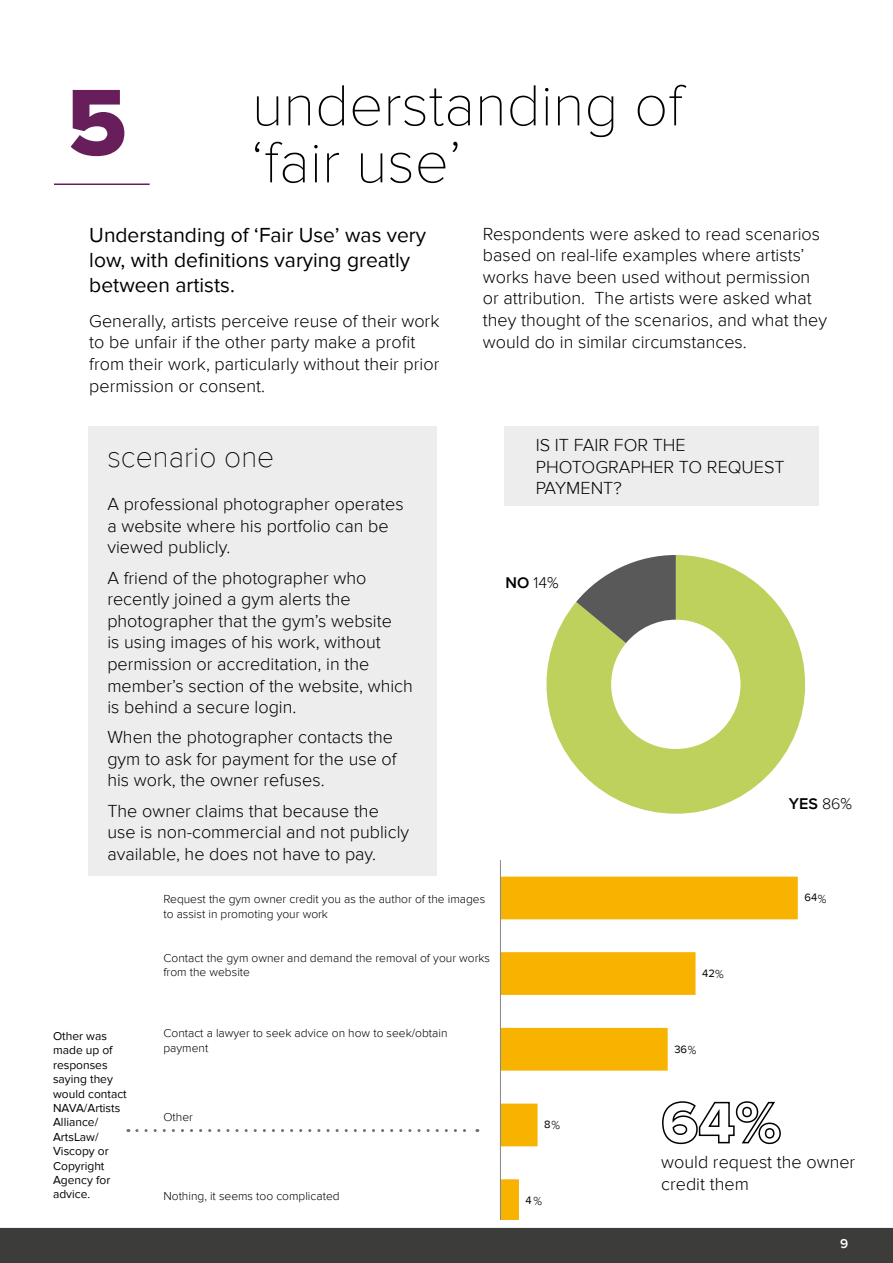
<style>
.page{position:relative;width:893px;height:1263px;background:#fff}
.page>*{position:absolute;margin:0;border:0;box-sizing:border-box;transform-origin:0 0}
.t1{font:97.5px "Proxima Nova Extrabld";color:#671e5b}
.t2{font:100 60px "Proxima Nova T";color:#000}
.t3{font:100 30px "Proxima Nova T";color:#000}
.t4{font:21px/25.2px "Proxima Nova";color:#000}
.t5{font:300 18px/21.6px "Proxima Nova";color:#000}
.t6{font:600 16.05px "Proxima Nova";color:#000}
.t7{font:300 16.05px "Proxima Nova";color:#000}
.t8{font:600 13.5px "Proxima Nova";color:#fff}
.t9{font:300 12px/14.4px "Proxima Nova";color:#000}
.t10{font:12px/14.4px "Proxima Nova";color:#000}
.t11{font:11.1px "Proxima Nova";letter-spacing:.005em;color:#000}
.s1{font-weight:600}
.s2{font-weight:300}
.s3{font-weight:300;font-size:12px}
</style>
<div class="page">
<div style="left:0;top:1228px;width:893px;height:35px;background:#3c3c3b"></div>
<svg style="left:501px;top:876px;width:297px;height:344px"></svg>
<hr style="left:500px;top:860px;width:1px;height:360px;background:#868686">
<hr style="left:54px;top:183px;width:96px;height:2px;background:#671e5b">
<div style="left:88px;top:426px;width:349px;height:450px;background:#ededed"></div>
<div style="left:504px;top:426px;width:315px;height:80px;background:#ededed"></div>
<svg style="left:546px;top:555px;width:260px;height:259px"></svg>
<svg style="left:661px;top:1100px;width:121px;height:45px"></svg>
<svg style="left:137px;top:1129px;width:341px;height:3px"></svg>
<h1 class="t1" style="left:67px;top:66px;width:62px">5</h1>
<h2 class="t2" style="left:252px;top:71px;width:433px">understanding of</h2>
<h2 class="t2" style="left:252px;top:128px;width:211px">‘fair use’</h2>
<p class="t4" style="left:89px;top:223px;width:338px">Understanding of ‘Fair Use’ was very low, with definitions varying greatly between artists.</p>
<p class="t5" style="left:89px;top:310px;width:352px">Generally, artists perceive reuse of their work to be unfair if the other party make a profit from their work, particularly without their prior permission or consent.</p>
<h3 class="t3" style="left:107px;top:440px;width:168px">scenario one</h3>
<p class="t5" style="left:107px;top:494px;width:298px">A professional photographer operates a website where his portfolio can be viewed publicly.</p>
<p class="t5" style="left:107px;top:567px;width:307px">A friend of the photographer who recently joined a gym alerts the photographer that the gym’s website<br>is using images of his work, without permission or accreditation, in the member’s section of the website, which is behind a secure login.</p>
<p class="t5" style="left:107px;top:727px;width:291px">When the photographer contacts the gym to ask for payment for the use of his work, the owner refuses.</p>
<p class="t5" style="left:107px;top:800px;width:303px">The owner claims that because the use is non-commercial and not publicly available, he does not have to pay.</p>
<p class="t5" style="left:483px;top:223px;width:346px">Respondents were asked to read scenarios based on real-life examples where artists’ works have been used without permission or attribution. The artists were asked what they thought of the scenarios, and what they would do in similar circumstances.</p>
<p class="t5" style="left:536px;top:435px;width:250px">IS IT FAIR FOR THE<br>PHOTOGRAPHER TO REQUEST<br>PAYMENT?</p>
<p class="t7" style="left:505px;top:573px;width:55px"><span class="s1">NO</span> 14%</p>
<p class="t6" style="left:789px;top:794px;width:65px">YES <span class="s2">86%</span></p>
<p class="t10" style="left:53px;top:1029px;width:75px">Other was made up of responses saying they would contact<br>NAVA/Artists<br>Alliance/<br>ArtsLaw/<br>Viscopy or<br>Copyright<br>Agency for advice.</p>
<p class="t9" style="left:163px;top:892px;width:323px">Request the gym owner credit you as the author of the images to assist in promoting your work</p>
<p class="t9" style="left:163px;top:950px;width:328px">Contact the gym owner and demand the removal of your works from the website</p>
<p class="t11" style="left:260px;top:897px;width:145px">assist in promoting your work</p>
<p class="t9" style="left:163px;top:1026px;width:286px">Contact a lawyer to seek advice on how to seek/obtain payment</p>
<p class="t9" style="left:163px;top:1110px;width:31px">Other</p>
<p class="t9" style="left:163px;top:1188px;width:178px">Nothing, it seems too complicated</p>
<p class="t11" style="left:544px;top:1118px;width:18px">8<span class="s3">%</span></p>
<p class="t11" style="left:526px;top:1194px;width:18px">4<span class="s3">%</span></p>
<p class="t11" style="left:702px;top:967px;width:23px">42<span class="s3">%</span></p>
<p class="t11" style="left:674px;top:1043px;width:24px">36<span class="s3">%</span></p>
<p class="t11" style="left:804px;top:891px;width:14px">64</p>
<p class="t9" style="left:818px;top:892px;width:10px">%</p>
<p class="t5" style="left:661px;top:1152px;width:196px">would request the owner credit them</p>
<p class="t8" style="left:840px;top:1236px;width:10px">9</p>
</div>
